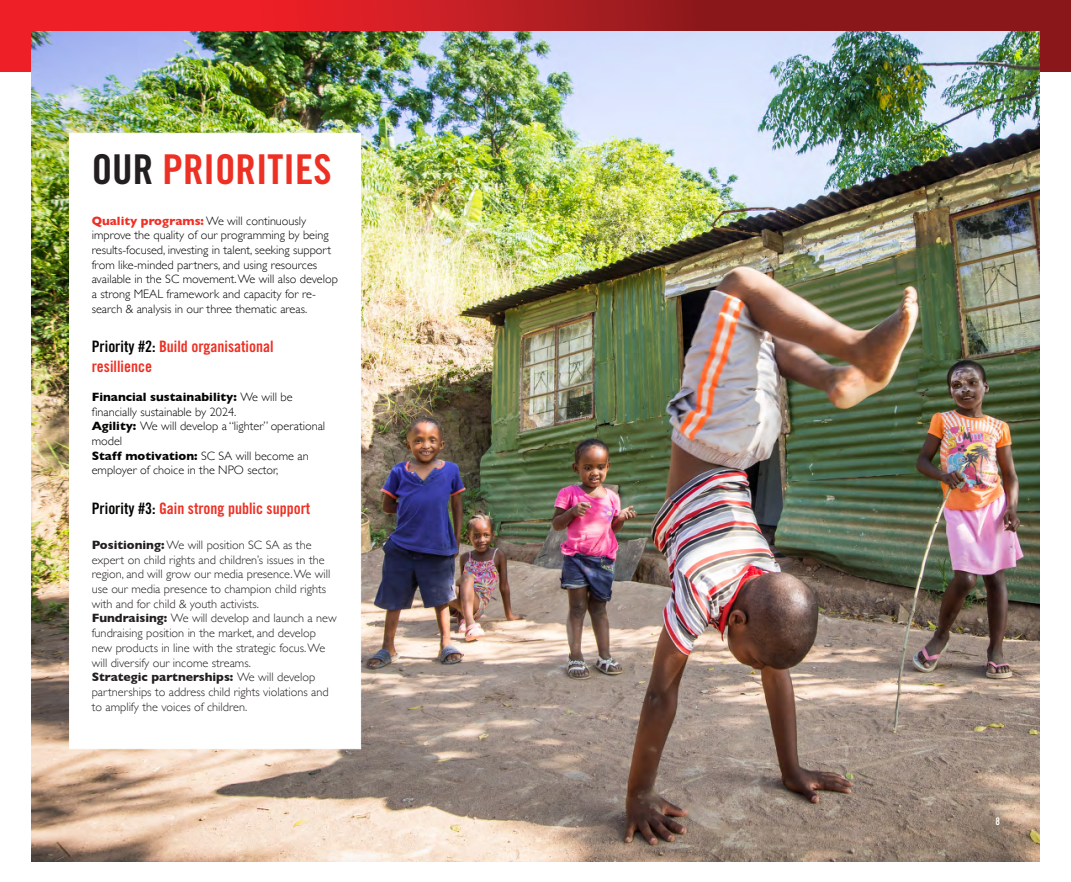
<style>
.page{position:relative;width:1071px;height:882px;background:#fff}
.page>*{position:absolute;margin:0;border:0;box-sizing:border-box;transform-origin:0 0}
.t1{font:41.12px "Trade Gothic Bold Cond Twenty";color:#ed3024}
.t2{font:15.75px/19.9px "Trade Gothic Bold Cond Twenty";color:#ed3024}
.t3{font:300 12.25px/14.7px "Gill Sans";color:#231f20}
.t4{font:300 12.25px/14.7px "Gill Sans";color:#040503}
.t5{font:700 12.25px "Gill Sans";color:#040503}
.t6{font:10.5px "Trade Gothic Bold Cond Twenty";color:#fff}
.s1{color:#231f20}
.s2{font-weight:700;color:#ed3024}
.s3{color:#040503}
.s4{font-weight:300}
.s5{font-weight:700}
</style>
<div class="page">
<svg style="left:0;top:0;width:1071px;height:71px;background:#b81f24"></svg>
<img style="left:32px;top:32px;width:1008px;height:829px">
<div style="left:69px;top:133px;width:292px;height:616px;background:#fff"></div>
<p class="t1" style="left:92px;top:145px;width:241px"><span class="s1">OUR</span> PRIORITIES</p>
<p class="t4" style="left:92px;top:213px;width:248px"><span class="s2">Quality programs:</span> We will continuously improve the quality of our programming by being results-focused, investing in talent, seeking support from like-minded partners, and using resources available in the SC movement. We will also develop a strong MEAL framework and capacity for re&shy;search &amp; analysis in our three thematic areas.</p>
<p class="t2" style="left:92px;top:336px;width:183px"><span class="s3">Priority #2:</span> Build organisational resillience</p>
<p class="t5" style="left:92px;top:387px;width:202px">Financial sustainability: <span class="s4">We will be</span></p>
<p class="t4" style="left:92px;top:404px;width:146px">financially sustainable by 2024.</p>
<p class="t4" style="left:92px;top:418px;width:235px"><span class="s5">Agility:</span> We will develop a “lighter” operational model</p>
<p class="t5" style="left:92px;top:446px;width:218px">Staff motivation: <span class="s4">SC SA will become an</span></p>
<p class="t4" style="left:92px;top:462px;width:188px">employer of choice in the NPO sector,</p>
<p class="t2" style="left:92px;top:499px;width:220px"><span class="s3">Priority #3:</span> Gain strong public support</p>
<p class="t3" style="left:92px;top:537px;width:240px"><span class="s5">Positioning:</span> We will position SC SA as the expert on child rights and children’s issues in the region, and will grow our media presence. We will use our media presence to champion child rights with and for child &amp; youth activists.</p>
<p class="t3" style="left:92px;top:611px;width:247px"><span class="s5">Fundraising:</span> We will develop and launch a new fundraising position in the market, and develop new products in line with the strategic focus. We will diversify our income streams.</p>
<p class="t3" style="left:92px;top:669px;width:239px"><span class="s5">Strategic partnerships:</span> We will develop partnerships to address child rights violations and to amplify the voices of children.</p>
<p class="t6" style="left:995px;top:815px;width:6px">8</p>
</div>
